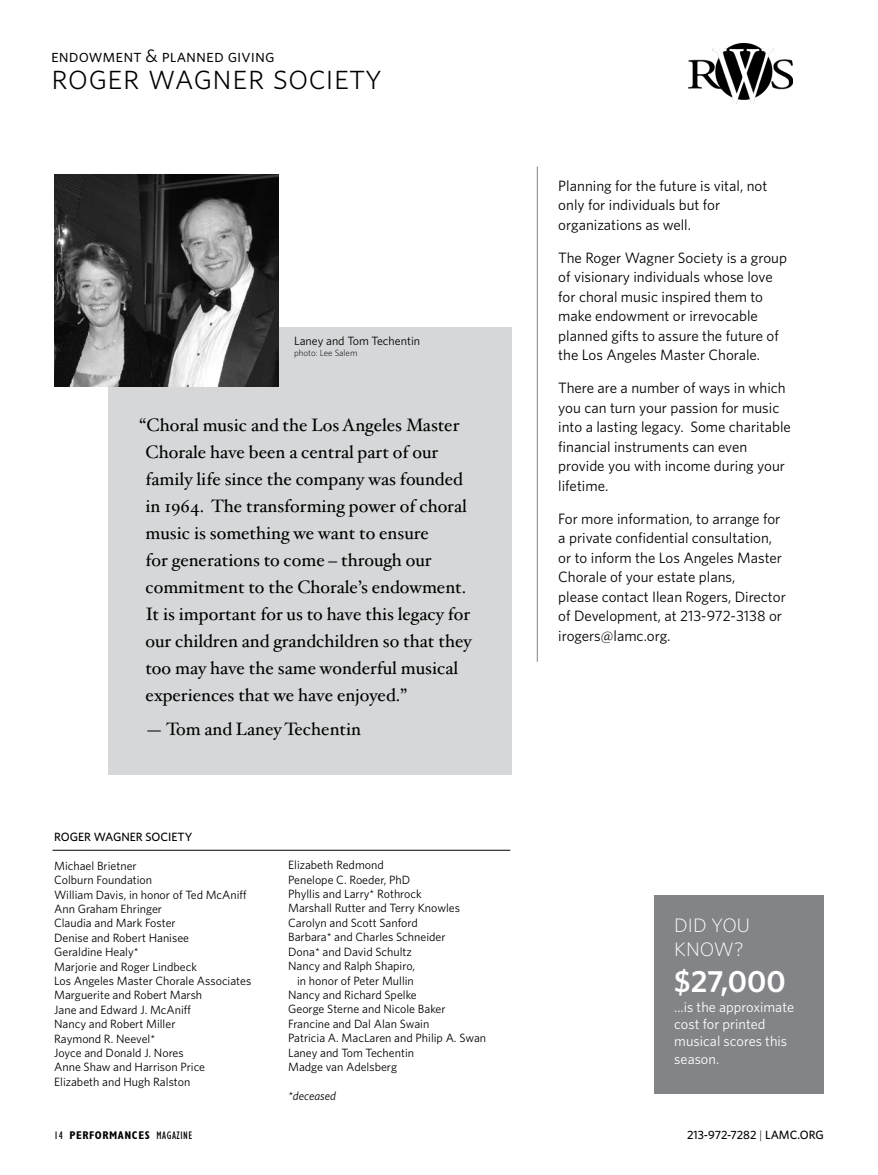
<style>
.page{position:relative;width:878px;height:1175px;background:#fff}
.page>*{position:absolute;margin:0;border:0;box-sizing:border-box;transform-origin:0 0}
.t1{font:300 36px "Whitney";color:#000}
.t2{font:600 30.75px "Whitney";color:#fff}
.t3{font:300 19.5px/23.4px "Whitney";color:#fff}
.t4{font:18px/27px "Hoefler Txt";color:#000}
.t5{font:18px "Whitney";color:#000}
.t6{font:15px/19.5px "Whitney";color:#000}
.t7{font:14.4px/17.2px "Whitney";color:#fff}
.t8{font:12px/14.4px "Whitney";color:#000}
.t9{font:500 12px "Whitney";color:#000}
.t10{font:italic 12px "Whitney";color:#000}
.t11{font:700 condensed 11.25px "Gill Sans";letter-spacing:.05em;color:#000}
.t12{font:300 9px "Whitney";color:#000}
.s1{font-weight:400}
.s2{font-weight:300}
</style>
<div class="page">
<div style="left:108px;top:327px;width:404px;height:447px;background:#d5d7d8"></div>
<img style="left:54px;top:174px;width:225px;height:213px">
<img style="left:688px;top:44px;width:104px;height:60px">
<hr style="left:52px;top:850px;width:458px;height:1px;background:#000">
<hr style="left:537px;top:166px;width:1px;height:496px;background:#828487">
<div style="left:654px;top:895px;width:170px;height:199px;background:#828487"></div>
<h3 class="t5" style="left:51px;top:44px;width:225px">endowment &amp; planned giving</h3>
<h1 class="t1" style="left:51px;top:53px;width:332px">roger wagner society</h1>
<p class="t8" style="left:294px;top:334px;width:127px">Laney and Tom Techentin</p>
<p class="t12" style="left:294px;top:347px;width:65px">photo: Lee Salem</p>
<p class="t4" style="left:145px;top:411px;width:328px;text-indent:-6px">“Choral music and the Los Angeles Master Chorale have been a central part of our family life since the company was founded in 1964. The transforming power of choral music is something we want to ensure<br>for generations to come – through our commitment to the Chorale’s endowment.<br>It is important for us to have this legacy for our children and grandchildren so that they too may have the same wonderful musical experiences that we have enjoyed.”</p>
<h3 class="t4" style="left:145px;top:715px;width:217px">— Tom and Laney Techentin</h3>
<p class="t9" style="left:54px;top:828px;width:138px">ROG ER WAGN ER SOC IETY</p>
<p class="t8" style="left:54px;top:858px;width:199px">Michael Brietner<br>Colburn Foundation<br>William Davis, in honor of Ted McAniff<br>Ann Graham Ehringer<br>Claudia and Mark Foster<br>Denise and Robert Hanisee<br>Geraldine Healy*<br>Marjorie and Roger Lindbeck<br>Los Angeles Master Chorale Associates<br>Marguerite and Robert Marsh<br>Jane and Edward J. McAniff<br>Nancy and Robert Miller<br>Raymond R. Neevel*<br>Joyce and Donald J. Nores<br>Anne Shaw and Harrison Price<br>Elizabeth and Hugh Ralston</p>
<p class="t8" style="left:288px;top:857px;width:97px">Elizabeth Redmond</p>
<p class="t8" style="left:288px;top:872px;width:123px">Penelope C. Roeder, PhD</p>
<p class="t8" style="left:288px;top:886px;width:135px">Phyllis and Larry* Rothrock</p>
<p class="t8" style="left:288px;top:900px;width:173px">Marshall Rutter and Terry Knowles</p>
<p class="t8" style="left:288px;top:915px;width:131px">Carolyn and Scott Sanford</p>
<p class="t8" style="left:288px;top:929px;width:159px">Barbara* and Charles Schneider</p>
<p class="t8" style="left:288px;top:944px;width:125px">Dona* and David Schultz</p>
<p class="t8" style="left:288px;top:958px;width:128px">Nancy and Ralph Shapiro,</p>
<p class="t8" style="left:297px;top:972px;width:118px">in honor of Peter Mullin</p>
<p class="t8" style="left:288px;top:987px;width:130px">Nancy and Richard Spelke</p>
<p class="t8" style="left:288px;top:1001px;width:159px">George Sterne and Nicole Baker</p>
<p class="t8" style="left:288px;top:1016px;width:143px">Francine and Dal Alan Swain</p>
<p class="t8" style="left:288px;top:1030px;width:199px">Patricia A. MacLaren and Philip A. Swan</p>
<p class="t8" style="left:288px;top:1044px;width:127px">Laney and Tom Techentin</p>
<p class="t8" style="left:288px;top:1059px;width:110px">Madge van Adelsberg</p>
<p class="t10" style="left:288px;top:1087px;width:49px">*deceased</p>
<p class="t6" style="left:558px;top:175px;width:210px">Planning for the future is vital, not only for individuals but for organizations as well.</p>
<p class="t6" style="left:558px;top:247px;width:230px">The Roger Wagner Society is a group of visionary individuals whose love for choral music inspired them to make endowment or irrevocable planned gifts to assure the future of the Los Angeles Master Chorale.</p>
<p class="t6" style="left:558px;top:378px;width:234px">There are a number of ways in which you can turn your passion for music into a lasting legacy. Some charitable financial instruments can even provide you with income during your lifetime.</p>
<p class="t6" style="left:558px;top:508px;width:229px">For more information, to arrange for a private confidential consultation, or to inform the Los Angeles Master Chorale of your estate plans,<br>please contact I lean Rogers, Director of Development, at 213-972-3138 or irogers@lamc.org.</p>
<h3 class="t3" style="left:674px;top:913px;width:77px">Did you know?</h3>
<h2 class="t2" style="left:674px;top:961px;width:113px">$27,000</h2>
<p class="t7" style="left:674px;top:998px;width:121px">...is the approximate cost for printed musical scores this season.</p>
<p class="t11" style="left:54px;top:1128px;width:140px"><span class="s1">14</span> PERFORMANCES <span class="s1">MAGAZINe</span></p>
<p class="t9" style="left:687px;top:1127px;width:138px">213-972-7282 <span class="s2">|</span> LAMC.ORG</p>
</div>
